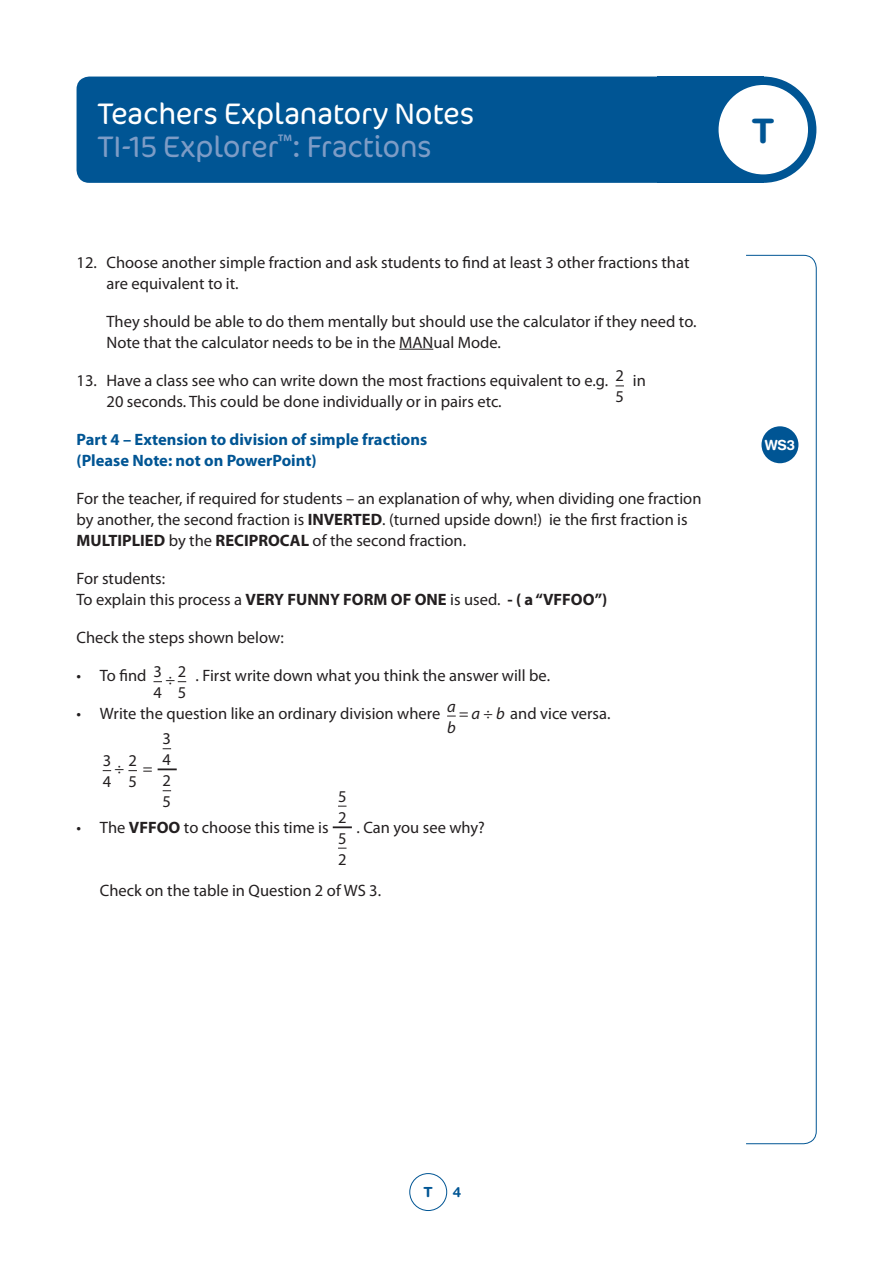
<style>
.page{position:relative;width:893px;height:1263px;background:#fff}
.page>*{position:absolute;margin:0;border:0;box-sizing:border-box;transform-origin:0 0}
.t1{font:700 33.75px "Helvetica Rounded";color:#005594}
.t2{font:300 30px/33px "Cocon";letter-spacing:-.01em;color:#fff}
.t3{font:16.5px/21px "Myriad Pro";color:#231f20}
.t4{font:700 16.5px/21px "Myriad Pro";color:#005594}
.t5{font:italic 16.5px/21px "Myriad Pro";color:#231f20}
.t6{font:700 13.95px "Helvetica Rounded";color:#fff}
.t7{font:700 13.95px "Helvetica Rounded";color:#005594}
.s1{color:#7d9cc6}
.s2{font-weight:700}
.s3{font-style:italic}
</style>
<div class="page">
<div style="left:409px;top:1173px;width:38px;height:38px;border:1px solid #005594;border-radius:50%"></div>
<div style="left:658px;top:77px;width:106px;height:106px;background:#005594"></div>
<div style="left:77px;top:77px;width:613px;height:106px;background:#005594;border-radius:13px"></div>
<div style="left:710px;top:77px;width:106px;height:106px;background:#005594;border-radius:50%"></div>
<div style="left:719px;top:85px;width:89px;height:89px;background:#fff;border-radius:50%"></div>
<hr style="left:399px;top:349px;width:34px;height:1px;background:#231f20">
<svg style="left:746px;top:255px;width:71px;height:889px"></svg>
<div style="left:761px;top:426px;width:37px;height:37px;background:#005594;border-radius:50%"></div>
<svg style="left:158px;top:768px;width:19px;height:2px"></svg>
<svg style="left:333px;top:826px;width:19px;height:2px"></svg>
<h2 class="t2" style="left:98px;top:96px;width:378px">Teachers Explanatory Notes<br><span class="s1">TI-15 Explorer</span><sup>™</sup><span class="s1">: Fractions</span></h2>
<p class="t3" style="left:107px;top:251px;width:584px;text-indent:-30px">12. Choose another simple fraction and ask students to find at least 3 other fractions that are equivalent to it.</p>
<p class="t3" style="left:107px;top:310px;width:591px">They should be able to do them mentally but should use the calculator if they need to.<br>Note that the calculator needs to be in the MANual Mode.</p>
<p class="t3" style="left:77px;top:369px;width:533px">13. Have a class see who can write down the most fractions equivalent to e.g.</p>
<p class="t3" style="left:633px;top:369px;width:15px">in</p>
<p class="t3" style="left:107px;top:390px;width:397px">20 seconds. This could be done individually or in pairs etc.</p>
<p class="t4" style="left:77px;top:428px;width:352px">Part 4 – Extension to division of simple fractions (Please Note: not on PowerPoint)</p>
<p class="t3" style="left:77px;top:487px;width:626px">For the teacher, if required for students – an explanation of why, when dividing one fraction by another, the second fraction is <span class="s2">INVERTED</span>. (turned upside down!) ie the first fraction is<br><span class="s2">MULTIPLIED</span> by the <span class="s2">RECIPROCAL</span> of the second fraction.</p>
<p class="t3" style="left:77px;top:567px;width:532px">For students:<br>To explain this process a <span class="s2">VERY FUNNY FORM OF ONE</span> is used. <span class="s2">- ( a “VFFOO”)</span></p>
<p class="t3" style="left:77px;top:626px;width:209px">Check the steps shown below:</p>
<p class="t3" style="left:77px;top:664px;width:72px">• To find</p>
<p class="t3" style="left:196px;top:664px;width:356px">. First write down what you think the answer will be.</p>
<p class="t3" style="left:77px;top:702px;width:365px">• Write the question like an ordinary division where</p>
<p class="t3" style="left:459px;top:702px;width:153px"><span class="s3">= a ÷ b</span> and vice versa.</p>
<p class="t3" style="left:615px;top:365px;width:10px">2<br>5</p>
<p class="t3" style="left:153px;top:661px;width:34px;text-align:right">2<br>4 5</p>
<p class="t3" style="left:153px;top:661px;width:10px">3</p>
<p class="t3" style="left:165px;top:668px;width:11px">÷</p>
<p class="t5" style="left:447px;top:695px;width:10px">a b</p>
<p class="t3" style="left:163px;top:728px;width:10px;text-align:justify">3<br>4<br>2<br>5</p>
<p class="t3" style="left:103px;top:750px;width:10px">3</p>
<p class="t3" style="left:128px;top:750px;width:10px">2</p>
<p class="t3" style="left:115px;top:757px;width:11px">÷</p>
<p class="t3" style="left:143px;top:757px;width:11px">=</p>
<p class="t3" style="left:103px;top:771px;width:36px">4 5</p>
<p class="t3" style="left:338px;top:785px;width:10px;text-align:justify">5<br>2<br>5<br>2</p>
<p class="t3" style="left:77px;top:816px;width:254px">• The <span class="s2">VFFOO</span> to choose this time is</p>
<p class="t3" style="left:357px;top:816px;width:130px">. Can you see why?</p>
<p class="t3" style="left:100px;top:880px;width:283px">Check on the table in Question 2 of WS 3.</p>
<h1 class="t1" style="left:752px;top:110px;width:24px">T</h1>
<p class="t6" style="left:765px;top:437px;width:31px">WS3</p>
<p class="t7" style="left:423px;top:1184px;width:11px">T</p>
</div>
